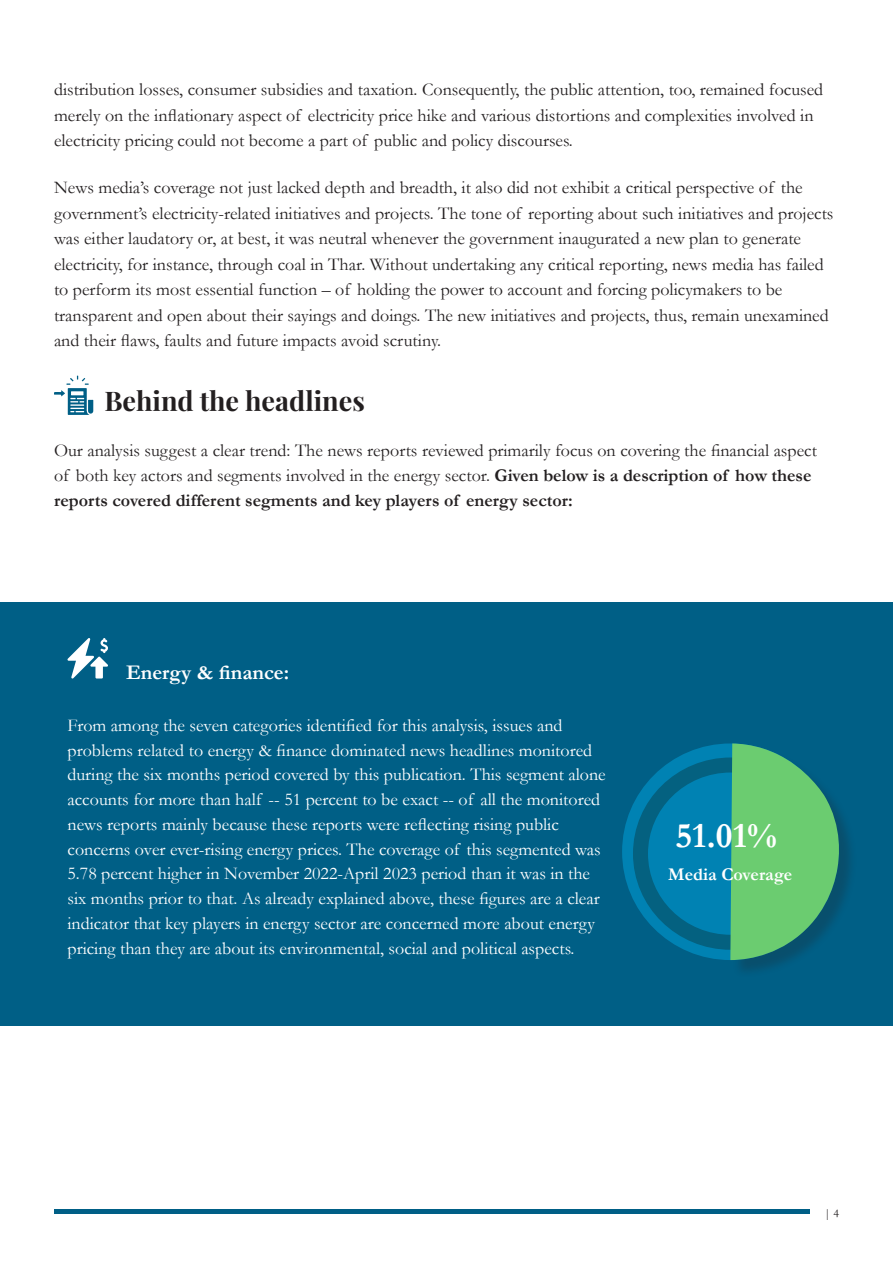
<style>
.page{position:relative;width:893px;height:1263px;background:#fff}
.page>*{position:absolute;margin:0;border:0;box-sizing:border-box;transform-origin:0 0}
.t1{font:700 36px "Garamond";color:#fff}
.Head_01{font:700 27px "Playfair Display";color:#231f20}
.Body{font:700 21px "Garamond";color:#fff}
.Body-2{font:18px/25.5px "Garamond";color:#231f20}
.Body-3{font:18px/24.8px "Garamond";color:#fff}
.t2{font:700 18px "Garamond";color:#fff}
.t3{font:12px "Garamond";color:#231f20}
.s1{font-weight:700}
</style>
<div class="page">
<hr style="left:54px;top:1209px;width:756px;height:4px;background:#005f86">
<div style="left:0;top:603px;width:893px;height:423px;background:#005f86"></div>
<svg style="left:67px;top:638px;width:41px;height:41px"></svg>
<div style="left:622px;top:743px;width:217px;height:217px;background:#0082b3;border-radius:50%"></div>
<div style="left:633px;top:757px;width:195px;height:193px;border:15px solid #046180;border-radius:50%"></div>
<div style="left:733px;top:746px;width:124px;height:232px;background:#231f20;opacity:.25"></div>
<svg style="left:730px;top:743px;width:113px;height:217px"></svg>
<svg style="left:54px;top:376px;width:39px;height:39px"></svg>
<p class="Body-2" style="left:54px;top:76px;width:771px">distribution losses, consumer subsidies and taxation. Consequently, the public attention, too, remained focused merely on the inflationary aspect of electricity price hike and various distortions and complexities involved in electricity pricing could not become a part of public and policy discourses.</p>
<p class="Body-2" style="left:54px;top:174px;width:781px">News media’s coverage not just lacked depth and breadth, it also did not exhibit a critical perspective of the government’s electricity-related initiatives and projects. The tone of reporting about such initiatives and projects was either laudatory or, at best, it was neutral whenever the government inaugurated a new plan to generate electricity, for instance, through coal in Thar. Without undertaking any critical reporting, news media has failed to perform its most essential function – of holding the power to account and forcing policymakers to be transparent and open about their sayings and doings. The new initiatives and projects, thus, remain unexamined and their flaws, faults and future impacts avoid scrutiny.</p>
<p class="Head_01" style="left:104px;top:380px;width:262px">Behind the headlines</p>
<p class="Body-2" style="left:54px;top:438px;width:764px;line-height:24.8px">Our analysis suggest a clear trend: The news reports reviewed primarily focus on covering the financial aspect of both key actors and segments involved in the energy sector. <span class="s1">Given below is a description of how these reports covered different segments and key players of energy sector:</span></p>
<p class="Body" style="left:126px;top:658px;width:165px">Energy &amp; finance:</p>
<p class="Body-3" style="left:68px;top:712px;width:540px">From among the seven categories identified for this analysis, issues and problems related to energy &amp; finance dominated news headlines monitored during the six months period covered by this publication. This segment alone accounts for more than half -- 51 percent to be exact -- of all the monitored news reports mainly because these reports were reflecting rising public concerns over ever-rising energy prices. The coverage of this segmented was 5.78 percent higher in November 2022-April 2023 period than it was in the six months prior to that. As already explained above, these figures are a clear indicator that key players in energy sector are concerned more about energy pricing than they are about its environmental, social and political aspects.</p>
<p class="t1" style="left:675px;top:811px;width:103px">51.01%</p>
<p class="t2" style="left:668px;top:862px;width:126px">Media Coverage</p>
<p class="t3" style="left:824px;top:1205px;width:16px">| 4</p>
</div>
